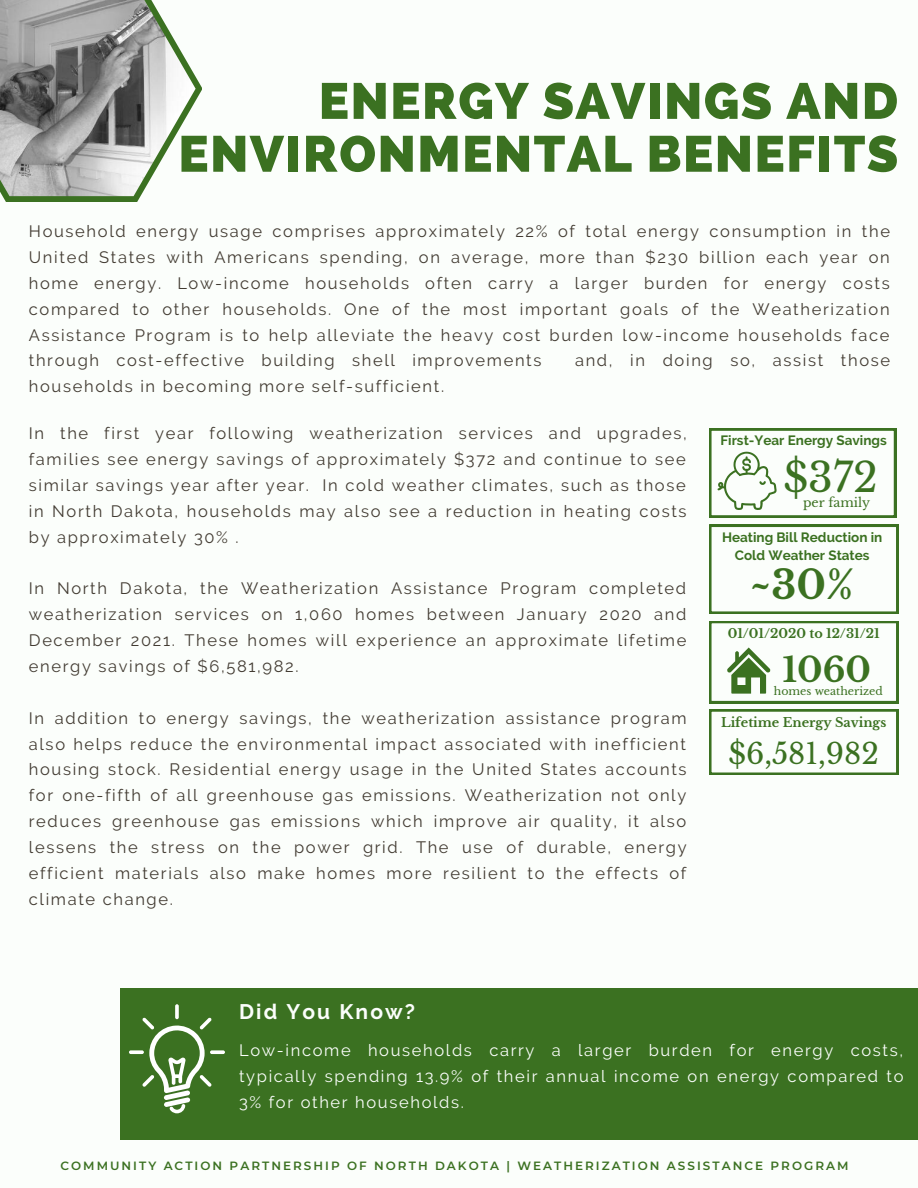
<style>
.page{position:relative;width:918px;height:1188px;background:#fbfefb}
.page>*{position:absolute;margin:0;border:0;box-sizing:border-box;transform-origin:0 0}
.t1{font:800 50.7px/52.8px "Raleway";letter-spacing:.03em;color:#3b7121;text-align:right}
.t2{font:40.2px "Libre Baskerville";color:#3b7121}
.t3{font:700 39.15px "Libre Baskerville";color:#3b7121}
.t4{font:700 33.75px "Libre Baskerville";color:#3b7121}
.t5{font:28.5px "Libre Baskerville";color:#3b7121}
.t6{font:700 21px "Raleway";letter-spacing:.1em;color:#fbfefb}
.t7{font:16.5px/25.8px "Raleway";letter-spacing:.1em;color:#423b32;text-align:justify}
.t8{font:16.5px/25.8px "Raleway";letter-spacing:.1em;color:#fbfefb;text-align:justify}
.t9{font:700 13.5px/18px "Raleway";color:#3b7121;text-align:center}
.t10{font:700 12.75px "Libre Baskerville";color:#3b7121}
.t11{font:12.6px "Libre Baskerville";color:#3b7121}
.t12{font:600 12px "Montserrat";letter-spacing:.17em;color:#3b7121}
.t13{font:10.95px "Libre Baskerville";color:#3b7121}
</style>
<div class="page">
<div style="left:120px;top:988px;width:798px;height:152px;background:#3b7121"></div>
<svg style="left:129px;top:1050px;width:15px;height:4px"></svg>
<svg style="left:210px;top:1050px;width:15px;height:4px"></svg>
<svg style="left:175px;top:1004px;width:4px;height:15px"></svg>
<svg style="left:142px;top:1018px;width:70px;height:95px"></svg>
<svg style="left:2px;top:76px;width:200px;height:126px"></svg>
<img style="left:0;top:0;width:195px;height:196px">
<svg style="left:709px;top:429px;width:187px;height:88px"></svg>
<svg style="left:709px;top:621px;width:189px;height:82px"></svg>
<svg style="left:709px;top:709px;width:189px;height:66px"></svg>
<svg style="left:709px;top:525px;width:189px;height:89px"></svg>
<h1 class="t1" style="left:178px;top:75px;width:721px">ENERGY SAVINGS AND<br>ENVIRONMENTAL BENEFITS</h1>
<p class="t7" style="left:29px;top:218px;width:863px">Household energy usage comprises approximately 22% of total energy consumption in the United States with Americans spending, on average, more than $230 billion each year on home energy. Low-income households often carry a larger burden for energy costs compared to other households. One of the most important goals of the Weatherization Assistance Program is to help alleviate the heavy cost burden low-income households face through cost-effective building shell improvements</p>
<p class="t7" style="left:575px;top:348px;width:317px">and, in doing so, assist those</p>
<p class="t7" style="left:29px;top:374px;width:417px">households in becoming more self-sufficient.</p>
<p class="t7" style="left:29px;top:420px;width:659px">In the first year following weatherization services and upgrades, families see energy savings of approximately $372 and continue to see similar savings year after year. In cold weather climates, such as those in North Dakota, households may also see a reduction in heating costs by approximately 30% .</p>
<p class="t7" style="left:29px;top:576px;width:659px">In North Dakota, the Weatherization Assistance Program completed weatherization services on 1,060 homes between January 2020 and December 2021. These homes will experience an approximate lifetime energy savings of $6,581,982.</p>
<p class="t7" style="left:29px;top:705px;width:659px">In addition to energy savings, the weatherization assistance program also helps reduce the environmental impact associated with inefficient housing stock. Residential energy usage in the United States accounts for one-fifth of all greenhouse gas emissions. Weatherization not only reduces greenhouse gas emissions which improve air quality, it also lessens the stress on the power grid. The use of durable, energy efficient materials also make homes more resilient to the effects of climate change.</p>
<p class="t9" style="left:721px;top:432px;width:168px">First-Year Energy Savings</p>
<h2 class="t2" style="left:783px;top:453px;width:96px">$372</h2>
<p class="t11" style="left:803px;top:495px;width:69px">per family</p>
<p class="t9" style="left:722px;top:528px;width:162px">Heating Bill Reduction in<br>Cold Weather States</p>
<h3 class="t3" style="left:749px;top:561px;width:106px">~30%</h3>
<p class="t10" style="left:728px;top:626px;width:153px">01/01/2020 to 12/31/21</p>
<h3 class="t4" style="left:783px;top:650px;width:90px">1060</h3>
<p class="t13" style="left:774px;top:684px;width:110px">homes weatherized</p>
<p class="t10" style="left:721px;top:715px;width:167px">Lifetime Energy Savings</p>
<h3 class="t5" style="left:728px;top:736px;width:152px">$6,581,982</h3>
<p class="t6" style="left:239px;top:1000px;width:177px">Did You Know?</p>
<p class="t8" style="left:239px;top:1037px;width:666px">Low-income households carry a larger burden for energy costs, typically spending 13.9% of their annual income on energy compared to 3% for other households.</p>
<p class="t12" style="left:60px;top:1158px;width:790px">COMMUNITY ACTION PARTNERSHIP OF NORTH DAKOTA | WEATHERIZATION ASSISTANCE PROGRAM</p>
</div>
